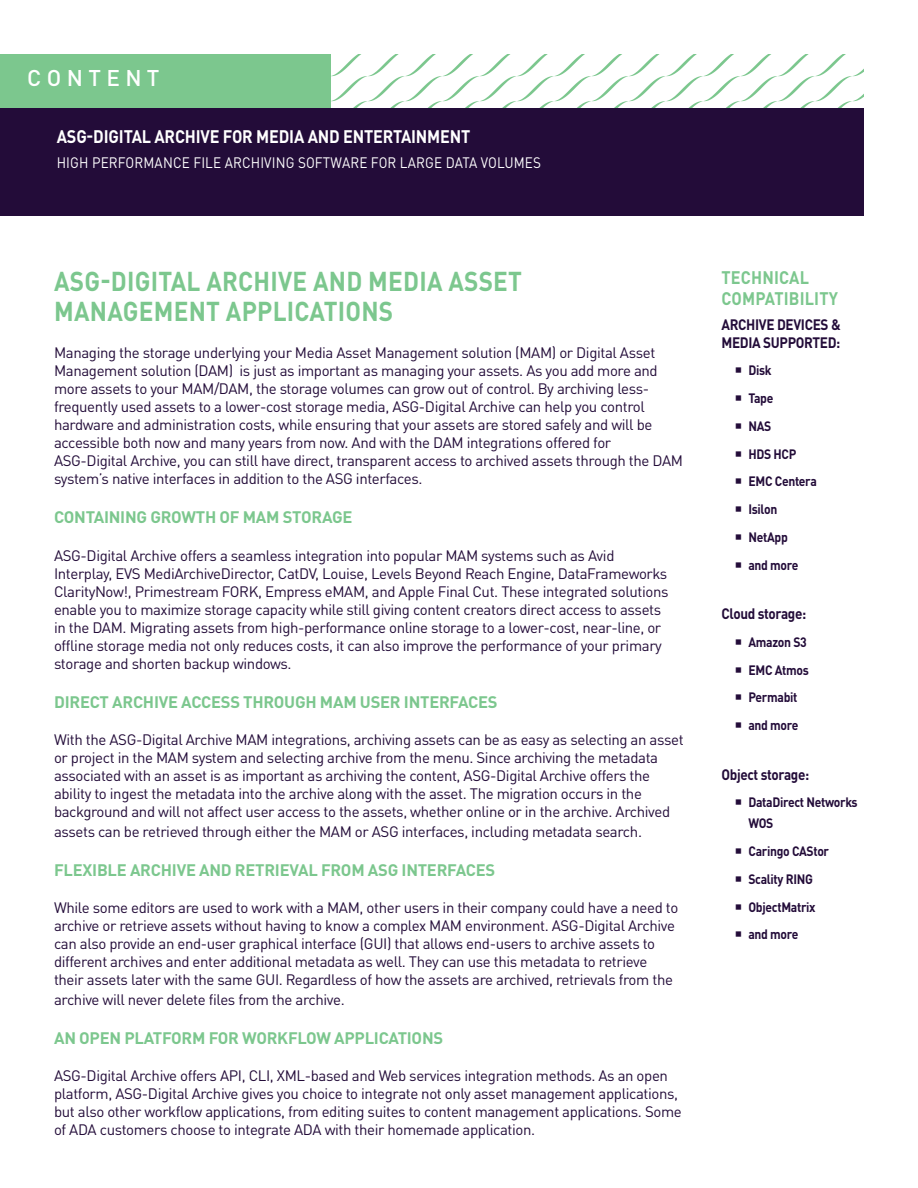
<style>
.page{position:relative;width:918px;height:1188px;background:#fff}
.page>*{position:absolute;margin:0;border:0;box-sizing:border-box;transform-origin:0 0}
.t1{font:700 27px/30px "DINOT";letter-spacing:.01em;color:#7cc78e;scale:.9 1}
.t2{font:500 22.5px "DINOT";color:#fff}
.t3{font:700 18px "DINOT";letter-spacing:-.01em;color:#fff;scale:.9 1}
.t4{font:700 18px/21px "DINOT";letter-spacing:.01em;color:#7cc78e;scale:.9 1}
.t5{font:700 16.5px "DINOT";letter-spacing:-.015em;color:#7cc78e}
.t6{font:15px/18px "DINOT";letter-spacing:-.025em;color:#230c39}
.Bullets{font:700 15px/18px "DINOT";letter-spacing:-.025em;color:#230c39;scale:.9 1}
.t7{font:15px "DINOT";letter-spacing:.01em;color:#fff;scale:.9 1}
.t8{font:700 13.5px/21px "DINOT";letter-spacing:-.025em;color:#230c39;scale:.9 1}
</style>
<div class="page">
<svg style="left:330px;top:54px;width:534px;height:54px"></svg>
<div style="left:0;top:108px;width:864px;height:108px;background:#230c39"></div>
<div style="left:0;top:54px;width:330px;height:54px;background:#7cc78e"></div>
<h2 class="t2" style="left:27px;top:64px;width:134px">C O N T E N T</h2>
<p class="t3" style="left:57px;top:125px;width:461px">ASG-DIGITAL ARCHIVE FOR MEDIA AND ENTERTAINMENT</p>
<p class="t7" style="left:57px;top:153px;width:540px">HIGH PERFORMANCE FILE ARCHIVING SOFTWARE FOR LARGE DATA VOLUMES</p>
<p class="t1" style="left:54px;top:265px;width:521px">ASG-DIGITAL ARCHIVE AND MEDIA ASSET<br>MANAGEMENT APPLICATIONS</p>
<p class="t6" style="left:54px;top:343px;width:631px">Managing the storage underlying your Media Asset Management solution (MAM) or Digital Asset Management solution (DAM) is just as important as managing your assets. As you add more and more assets to your MAM/DAM, the storage volumes can grow out of control. By archiving less&shy;frequently used assets to a lower-cost storage media, ASG-Digital Archive can help you control hardware and administration costs, while ensuring that your assets are stored safely and will be accessible both now and many years from now. And with the DAM integrations offered for ASG-Digital Archive, you can still have direct, transparent access to archived assets through the DAM system’s native interfaces in addition to the ASG interfaces.</p>
<p class="t5" style="left:54px;top:506px;width:300px">CONTAINING GROWTH OF MAM STORAGE</p>
<p class="t6" style="left:54px;top:546px;width:616px">ASG-Digital Archive offers a seamless integration into popular MAM systems such as Avid Interplay, EVS MediArchiveDirector, CatDV, Louise, Levels Beyond Reach Engine, DataFrameworks ClarityNow!, Primestream FORK, Empress eMAM, and Apple Final Cut. These integrated solutions enable you to maximize storage capacity while still giving content creators direct access to assets in the DAM. Migrating assets from high-performance online storage to a lower-cost, near-line, or offline storage media not only reduces costs, it can also improve the performance of your primary storage and shorten backup windows.</p>
<p class="t5" style="left:54px;top:691px;width:445px">DIRECT ARCHIVE ACCESS THROUGH MAM USER INTERFACES</p>
<p class="t6" style="left:54px;top:730px;width:631px">With the ASG-Digital Archive MAM integrations, archiving assets can be as easy as selecting an asset or project in the MAM system and selecting archive from the menu. Since archiving the metadata associated with an asset is as important as archiving the content, ASG-Digital Archive offers the ability to ingest the metadata into the archive along with the asset. The migration occurs in the background and will not affect user access to the assets, whether online or in the archive. Archived</p>
<p class="t6" style="left:54px;top:822px;width:590px">assets can be retrieved through either the MAM or ASG interfaces, including metadata search.</p>
<p class="t5" style="left:54px;top:859px;width:443px">FLEXIBLE ARCHIVE AND RETRIEVAL FROM ASG INTERFACES</p>
<p class="t6" style="left:54px;top:898px;width:626px">While some editors are used to work with a MAM, other users in their company could have a need to archive or retrieve assets without having to know a complex MAM environment. ASG-Digital Archive can also provide an end-user graphical interface (GUI) that allows end-users to archive assets to different archives and enter additional metadata as well. They can use this metadata to retrieve their assets later with the same GUI. Regardless of how the assets are archived, retrievals from the</p>
<p class="t6" style="left:54px;top:990px;width:292px">archive will never delete files from the archive.</p>
<p class="t5" style="left:54px;top:1027px;width:391px">AN OPEN PLATFORM FOR WORKFLOW APPLICATIONS</p>
<p class="t6" style="left:54px;top:1066px;width:629px">ASG-Digital Archive offers API, CLI, XML-based and Web services integration methods. As an open platform, ASG-Digital Archive gives you choice to integrate not only asset management applications, but also other workflow applications, from editing suites to content management applications. Some of ADA customers choose to integrate ADA with their homemade application.</p>
<p class="t4" style="left:722px;top:266px;width:131px">TECHNICAL<br>COMPATIBILITY</p>
<p class="Bullets" style="left:721px;top:315px;width:134px">ARCHIVE DEVICES &amp;<br>MEDIA SUPPORTED:</p>
<p class="t8" style="left:748px;top:359px;width:27px">Disk</p>
<p class="t8" style="left:748px;top:387px;width:29px">Tape</p>
<p class="t8" style="left:748px;top:415px;width:27px">NAS</p>
<p class="t8" style="left:748px;top:443px;width:55px">HDS HCP</p>
<p class="t8" style="left:748px;top:470px;width:78px">EMC Centera</p>
<p class="t8" style="left:748px;top:498px;width:34px">Isilon</p>
<p class="t8" style="left:748px;top:526px;width:45px">NetApp</p>
<p class="t8" style="left:748px;top:554px;width:57px">and more</p>
<p class="Bullets" style="left:721px;top:604px;width:96px">Cloud storage:</p>
<p class="t8" style="left:748px;top:631px;width:66px">Amazon S3</p>
<p class="t8" style="left:748px;top:659px;width:69px">EMC Atmos</p>
<p class="t8" style="left:748px;top:686px;width:56px">Permabit</p>
<p class="t8" style="left:748px;top:714px;width:57px">and more</p>
<p class="Bullets" style="left:721px;top:765px;width:99px">Object storage:</p>
<p class="t8" style="left:748px;top:791px;width:123px">DataDirect Networks<br>WOS</p>
<p class="t8" style="left:748px;top:840px;width:91px">Caringo CAStor</p>
<p class="t8" style="left:748px;top:868px;width:73px">Scality RING</p>
<p class="t8" style="left:748px;top:896px;width:76px">ObjectMatrix</p>
<p class="t8" style="left:748px;top:923px;width:57px">and more</p>
</div>
